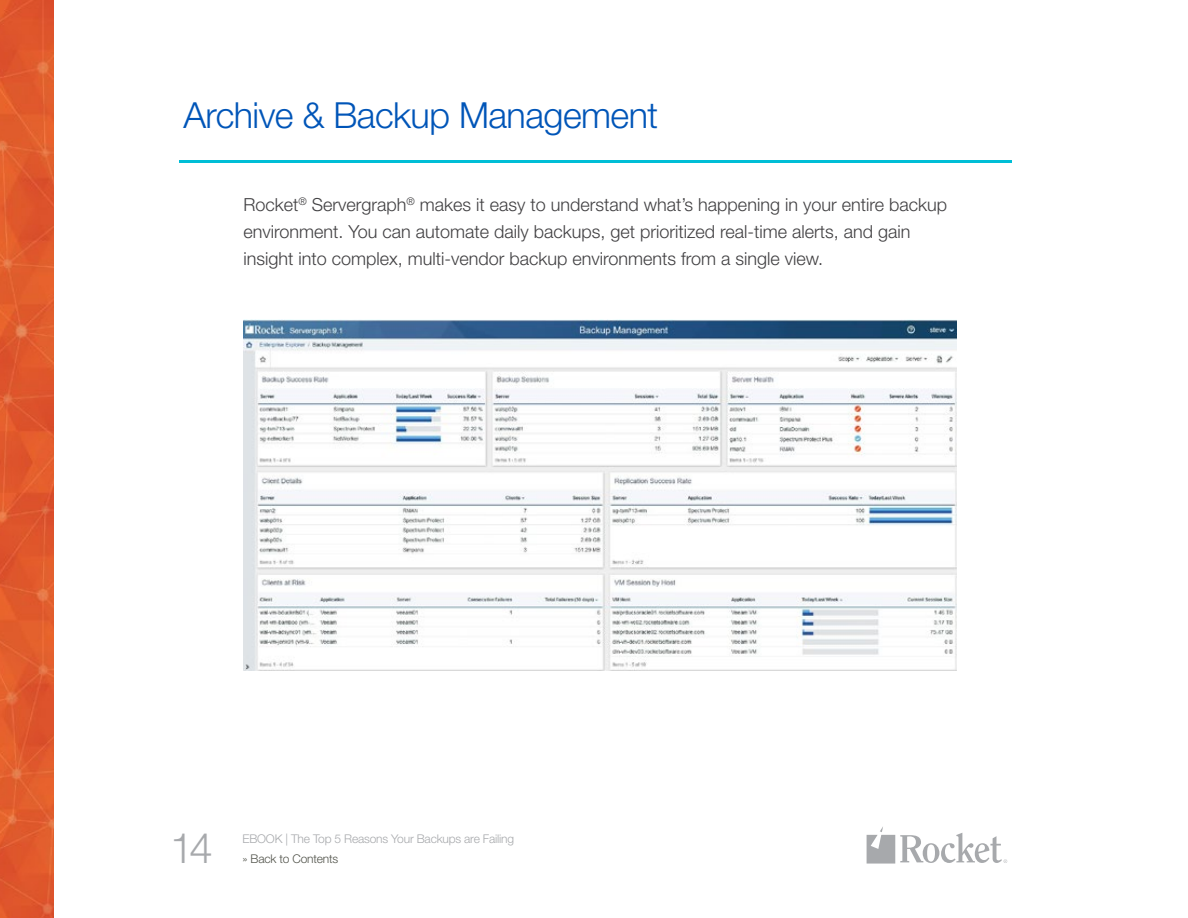
<style>
.page{position:relative;width:1188px;height:918px;background:#fff}
.page>*{position:absolute;margin:0;border:0;box-sizing:border-box;transform-origin:0 0}
.t1{font:300 42px "Helvetica Neue LT Std";color:#a7a9ac}
.t2{font:300 36px "Helvetica Neue LT Std";letter-spacing:-.015em;color:#0055b8}
.t3{font:300 18px/27px "Helvetica Neue LT Std";color:#414042}
.t4{font:300 12px "Helvetica Neue LT Std";letter-spacing:-.015em;color:#a7a9ac}
.t5{font:300 12px "Helvetica Neue LT Std";letter-spacing:-.015em;color:#51534a}
</style>
<div class="page">
<img style="left:0;top:0;width:54px;height:918px">
<svg style="left:867px;top:827px;width:140px;height:37px"></svg>
<hr style="left:179px;top:160px;width:832px;height:3px;background:#00bed6">
<img style="left:243px;top:319px;width:714px;height:351px">
<h2 class="t2" style="left:183px;top:93px;width:476px">Archive &amp; Backup Management</h2>
<p class="t3" style="left:243px;top:190px;width:705px">Rocket<sup>®</sup> Servergraph<sup>®</sup> makes it easy to understand what’s happening in your entire backup environment. You can automate daily backups, get prioritized real-time alerts, and gain insight into complex, multi-vendor backup environments from a single view.</p>
<h1 class="t1" style="left:170px;top:823px;width:44px">14</h1>
<p class="t4" style="left:243px;top:832px;width:273px">EBOOK | The Top 5 Reasons Your Backups are Failing</p>
<p class="t5" style="left:243px;top:852px;width:97px">» Back to Contents</p>
</div>
